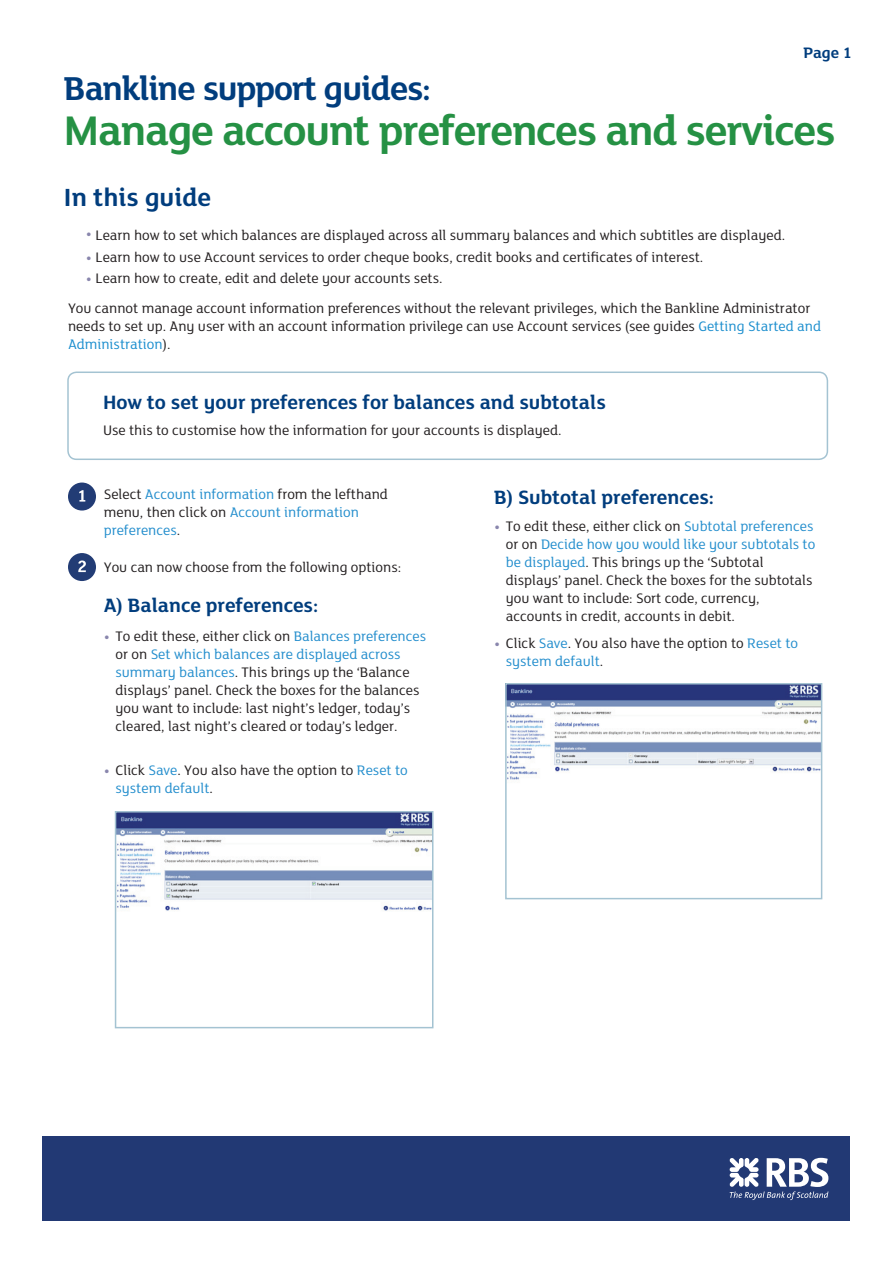
<style>
.page{position:relative;width:893px;height:1263px;background:#fff}
.page>*{position:absolute;margin:0;border:0;box-sizing:border-box;transform-origin:0 0}
.t1{font:700 45px "RBS Lola";letter-spacing:-.025em;color:#259144}
.t2{font:700 36px "RBS Lola";letter-spacing:-.035em;color:#013d7d}
.t3{font:700 27px "RBS Lola";color:#013d7d}
.t4{font:700 21px "RBS Lola";color:#013d7d}
.t5{font:700 16.5px "RBS Lola";color:#013d7d}
.t6{font:15px/18px "RBS Lola";color:#231f20}
.t7{font:15px/18px "RBS Lola";color:#248ecd}
.s1{font-size:18px;color:#8986ad}
.s2{color:#1b8ece}
.s3{color:#231f20}
.s4{color:#248ecd}
</style>
<div class="page">
<div style="left:42px;top:1136px;width:808px;height:85px;background:#223974"></div>
<svg style="left:729px;top:1158px;width:99px;height:42px"></svg>
<div style="left:68px;top:482px;width:28px;height:28px;background:#223c75;border-radius:50%"></div>
<svg style="left:79px;top:490px;width:6px;height:12px"></svg>
<div style="left:68px;top:553px;width:28px;height:28px;background:#223c75;border-radius:50%"></div>
<svg style="left:78px;top:560px;width:8px;height:12px"></svg>
<div style="left:67px;top:371px;width:761px;height:89px;border:2px solid #a4c3d2;border-radius:9px"></div>
<img style="left:118px;top:814px;width:312px;height:97px">
<div style="left:115px;top:811px;width:318px;height:217px;border:2px solid #a4c3d2"></div>
<img style="left:508px;top:686px;width:311px;height:94px">
<div style="left:505px;top:683px;width:317px;height:216px;border:2px solid #a4c3d2"></div>
<p class="t5" style="left:803px;top:42px;width:50px">Page 1</p>
<p class="t2" style="left:64px;top:64px;width:369px">Bankline support guides:</p>
<p class="t1" style="left:64px;top:100px;width:773px">Manage account preferences and services</p>
<p class="t3" style="left:64px;top:179px;width:149px">In this guide</p>
<p class="t6" style="left:86px;top:225px;width:701px"><span class="s1">•</span> Learn how to set which balances are displayed across all summary balances and which subtitles are displayed.</p>
<p class="t6" style="left:86px;top:247px;width:619px"><span class="s1">•</span> Learn how to use Account services to order cheque books, credit books and certificates of interest.</p>
<p class="t6" style="left:86px;top:268px;width:358px"><span class="s1">•</span> Learn how to create, edit and delete your accounts sets.</p>
<p class="t6" style="left:68px;top:299px;width:754px">You cannot manage account information preferences without the relevant privileges, which the Bankline Administrator needs to set up. Any user with an account information privilege can use Account services (see guides <span class="s2">Getting Started and<br>Administration</span>).</p>
<p class="t4" style="left:103px;top:388px;width:504px">How to set your preferences for balances and subtotals</p>
<p class="t6" style="left:103px;top:421px;width:460px">Use this to customise how the information for your accounts is displayed.</p>
<p class="t7" style="left:104px;top:484px;width:286px"><span class="s3">Select</span> Account information <span class="s3">from the lefthand menu, then click on</span> Account information preferences<span class="s3">.</span></p>
<p class="t6" style="left:104px;top:557px;width:299px">You can now choose from the following options:</p>
<p class="t4" style="left:104px;top:591px;width:216px">A) Balance preferences:</p>
<p class="t6" style="left:116px;top:627px;width:312px;text-indent:-12px"><span class="s1">•</span> To edit these, either click on <span class="s4">Balances preferences </span>or on <span class="s4">Set which balances are displayed across summary balances</span>. This brings up the ‘Balance displays’ panel. Check the boxes for the balances you want to include: last night’s ledger, today’s cleared, last night’s cleared or today’s ledger.</p>
<p class="t6" style="left:116px;top:761px;width:294px;text-indent:-12px"><span class="s1">•</span> Click <span class="s4">Save</span>. You also have the option to <span class="s4">Reset to system default</span>.</p>
<p class="t4" style="left:494px;top:483px;width:221px">B) Subtotal preferences:</p>
<p class="t6" style="left:506px;top:517px;width:311px;text-indent:-12px"><span class="s1">•</span> To edit these, either click on <span class="s4">Subtotal preferences </span>or on <span class="s4">Decide how you would like your subtotals to be displayed</span>. This brings up the ‘Subtotal displays’ panel. Check the boxes for the subtotals you want to include: Sort code, currency, accounts in credit, accounts in debit.</p>
<p class="t6" style="left:506px;top:634px;width:294px;text-indent:-12px"><span class="s1">•</span> Click <span class="s4">Save</span>. You also have the option to <span class="s4">Reset to system default</span>.</p>
</div>
